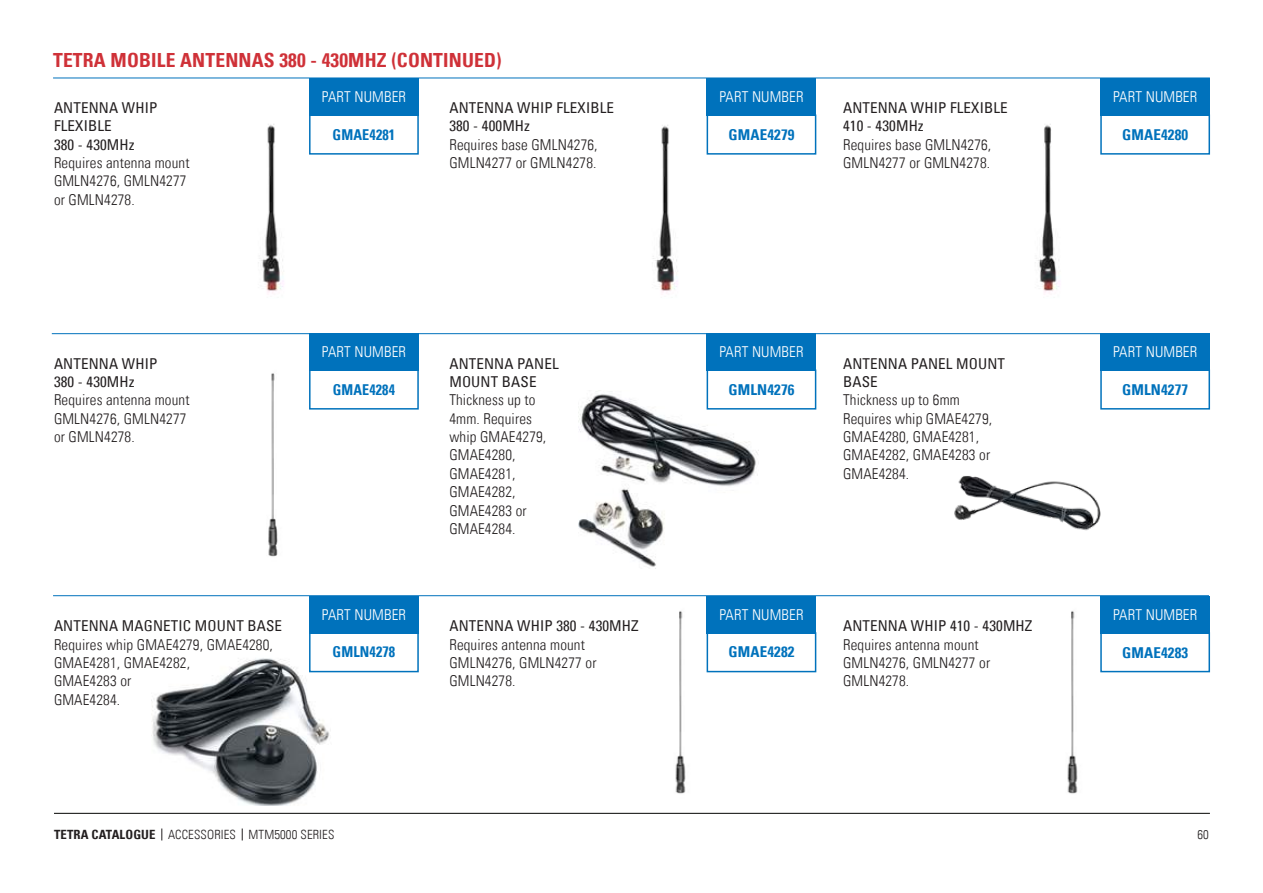
<style>
.page{position:relative;width:1263px;height:893px;background:#fff}
.page>*{position:absolute;margin:0;border:0;box-sizing:border-box;transform-origin:0 0}
.t1{font:700 condensed 19.5px "Univers LT";letter-spacing:.01em;color:#cf3138}
.t2{font:300 condensed 15px/18.3px "Univers LT";letter-spacing:.01em;color:#231f20}
.t3{font:condensed 15px/18.3px "Univers LT";letter-spacing:.01em;color:#231f20}
.t4{font:300 condensed 15px "Univers LT";letter-spacing:.01em;color:#fff}
.t5{font:700 condensed 15px "Univers LT";letter-spacing:.01em;color:#0072bc}
.t6{font:700 condensed 15px "Univers LT";letter-spacing:.01em;color:#0072bc;scale:.95 1}
.t7{font:700 condensed 15px "Univers LT";letter-spacing:.01em;color:#0072bc;scale:.94 1}
.t8{font:300 condensed 12.75px "Univers LT";letter-spacing:.01em;color:#231f20}
.s1{font-weight:700}
</style>
<div class="page">
<img style="left:954px;top:476px;width:147px;height:55px">
<svg style="left:162px;top:828px;width:1px;height:12px"></svg>
<svg style="left:242px;top:828px;width:1px;height:12px"></svg>
<div style="left:309px;top:78px;width:110px;height:38px;background:#0072bc"></div>
<div style="left:309px;top:114px;width:110px;height:41px;border:2px solid #0072bc"></div>
<hr style="left:53px;top:78px;width:1157px;height:1px;background:#0072bc">
<hr style="left:52px;top:333px;width:1157px;height:1px;background:#0072bc">
<div style="left:707px;top:78px;width:109px;height:38px;background:#0072bc"></div>
<div style="left:707px;top:114px;width:109px;height:41px;border:2px solid #0072bc"></div>
<div style="left:1100px;top:78px;width:110px;height:38px;background:#0072bc"></div>
<div style="left:1100px;top:114px;width:110px;height:41px;border:2px solid #0072bc"></div>
<div style="left:309px;top:333px;width:110px;height:37px;background:#0072bc"></div>
<div style="left:309px;top:369px;width:110px;height:41px;border:2px solid #0072bc"></div>
<hr style="left:54px;top:813px;width:1156px;height:1px;background:#040503">
<img style="left:579px;top:390px;width:179px;height:179px">
<img style="left:152px;top:658px;width:179px;height:148px">
<div style="left:309px;top:596px;width:110px;height:37px;background:#0072bc"></div>
<div style="left:309px;top:632px;width:110px;height:40px;border:2px solid #0072bc"></div>
<hr style="left:53px;top:595px;width:1156px;height:1px;background:#0072bc">
<div style="left:707px;top:333px;width:109px;height:37px;background:#0072bc"></div>
<div style="left:707px;top:369px;width:109px;height:41px;border:2px solid #0072bc"></div>
<div style="left:1100px;top:333px;width:110px;height:37px;background:#0072bc"></div>
<div style="left:1100px;top:369px;width:110px;height:41px;border:2px solid #0072bc"></div>
<img style="left:258px;top:124px;width:26px;height:169px">
<img style="left:268px;top:373px;width:10px;height:184px">
<img style="left:653px;top:125px;width:25px;height:168px">
<img style="left:1038px;top:124px;width:22px;height:169px">
<div style="left:707px;top:596px;width:109px;height:37px;background:#0072bc"></div>
<div style="left:707px;top:632px;width:109px;height:40px;border:2px solid #0072bc"></div>
<div style="left:1100px;top:596px;width:110px;height:37px;background:#0072bc"></div>
<div style="left:1100px;top:632px;width:110px;height:40px;border:2px solid #0072bc"></div>
<img style="left:675px;top:611px;width:11px;height:183px">
<img style="left:1067px;top:611px;width:11px;height:183px">
<h1 class="t1" style="left:53px;top:48px;width:450px">TETRA MOBILE ANTENNAS 380 - 430MHZ (CONTINUED)</h1>
<p class="t3" style="left:449px;top:98px;width:166px">ANTENNA WHIP FLEXIBLE<br>380 - 400MHz</p>
<p class="t2" style="left:449px;top:135px;width:150px">Requires base GMLN4276,<br>GMLN4277 or GMLN4278.</p>
<p class="t4" style="left:322px;top:88px;width:86px">PART NUMBER</p>
<p class="t6" style="left:333px;top:125px;width:68px">GMAE4281</p>
<p class="t3" style="left:54px;top:98px;width:105px">ANTENNA WHIP<br>FLEXIBLE<br>380 - 430MHz</p>
<p class="t2" style="left:54px;top:154px;width:137px">Requires antenna mount<br>GMLN4276, GMLN4277 or GMLN4278.</p>
<p class="t3" style="left:54px;top:354px;width:105px">ANTENNA WHIP<br>380 - 430MHz</p>
<p class="t2" style="left:54px;top:391px;width:137px">Requires antenna mount<br>GMLN4276, GMLN4277 or GMLN4278.</p>
<p class="t4" style="left:322px;top:343px;width:86px">PART NUMBER</p>
<p class="t7" style="left:333px;top:380px;width:68px">GMAE4284</p>
<p class="t3" style="left:54px;top:617px;width:230px">ANTENNA MAGNETIC MOUNT BASE</p>
<p class="t2" style="left:54px;top:635px;width:220px">Requires whip GMAE4279, GMAE4280,<br>GMAE4281, GMAE4282,<br>GMAE4283 or<br>GMAE4284.</p>
<p class="t4" style="left:322px;top:605px;width:86px">PART NUMBER</p>
<p class="t6" style="left:333px;top:643px;width:68px">GMLN4278</p>
<p class="t3" style="left:449px;top:354px;width:111px">ANTENNA PANEL<br>MOUNT BASE</p>
<p class="t2" style="left:449px;top:391px;width:98px">Thickness up to<br>4mm. Requires whip GMAE4279,<br>GMAE4280,<br>GMAE4281,<br>GMAE4282,<br>GMAE4283 or<br>GMAE4284.</p>
<p class="t3" style="left:449px;top:617px;width:191px">ANTENNA WHIP 380 - 430MHZ</p>
<p class="t2" style="left:449px;top:635px;width:149px">Requires antenna mount<br>GMLN4276, GMLN4277 or<br>GMLN4278.</p>
<p class="t4" style="left:719px;top:88px;width:86px">PART NUMBER</p>
<p class="t5" style="left:728px;top:125px;width:68px">GMAE4279</p>
<p class="t3" style="left:843px;top:98px;width:166px">ANTENNA WHIP FLEXIBLE<br>410 - 430MHz</p>
<p class="t2" style="left:843px;top:135px;width:150px">Requires base GMLN4276,<br>GMLN4277 or GMLN4278.</p>
<p class="t4" style="left:719px;top:343px;width:86px">PART NUMBER</p>
<p class="t5" style="left:728px;top:380px;width:68px">GMLN4276</p>
<p class="t3" style="left:843px;top:354px;width:163px">ANTENNA PANEL MOUNT<br>BASE</p>
<p class="t2" style="left:843px;top:391px;width:151px">Thickness up to 6mm<br>Requires whip GMAE4279,<br>GMAE4280, GMAE4281,<br>GMAE4282, GMAE4283 or<br>GMAE4284.</p>
<p class="t4" style="left:719px;top:605px;width:86px">PART NUMBER</p>
<p class="t5" style="left:728px;top:643px;width:68px">GMAE4282</p>
<p class="t3" style="left:843px;top:617px;width:191px">ANTENNA WHIP 410 - 430MHZ</p>
<p class="t2" style="left:843px;top:635px;width:149px">Requires antenna mount<br>GMLN4276, GMLN4277 or<br>GMLN4278.</p>
<p class="t4" style="left:1113px;top:88px;width:86px">PART NUMBER</p>
<p class="t5" style="left:1122px;top:125px;width:68px">GMAE4280</p>
<p class="t4" style="left:1113px;top:343px;width:86px">PART NUMBER</p>
<p class="t5" style="left:1122px;top:380px;width:68px">GMLN4277</p>
<p class="t4" style="left:1113px;top:605px;width:86px">PART NUMBER</p>
<p class="t5" style="left:1122px;top:643px;width:68px">GMAE4283</p>
<p class="t8" style="left:54px;top:827px;width:282px"><span class="s1">TETRA CATALOGUE</span> ACCESSORIES MTM5000 SERIES</p>
<p class="t8" style="left:1197px;top:827px;width:13px">60</p>
</div>
